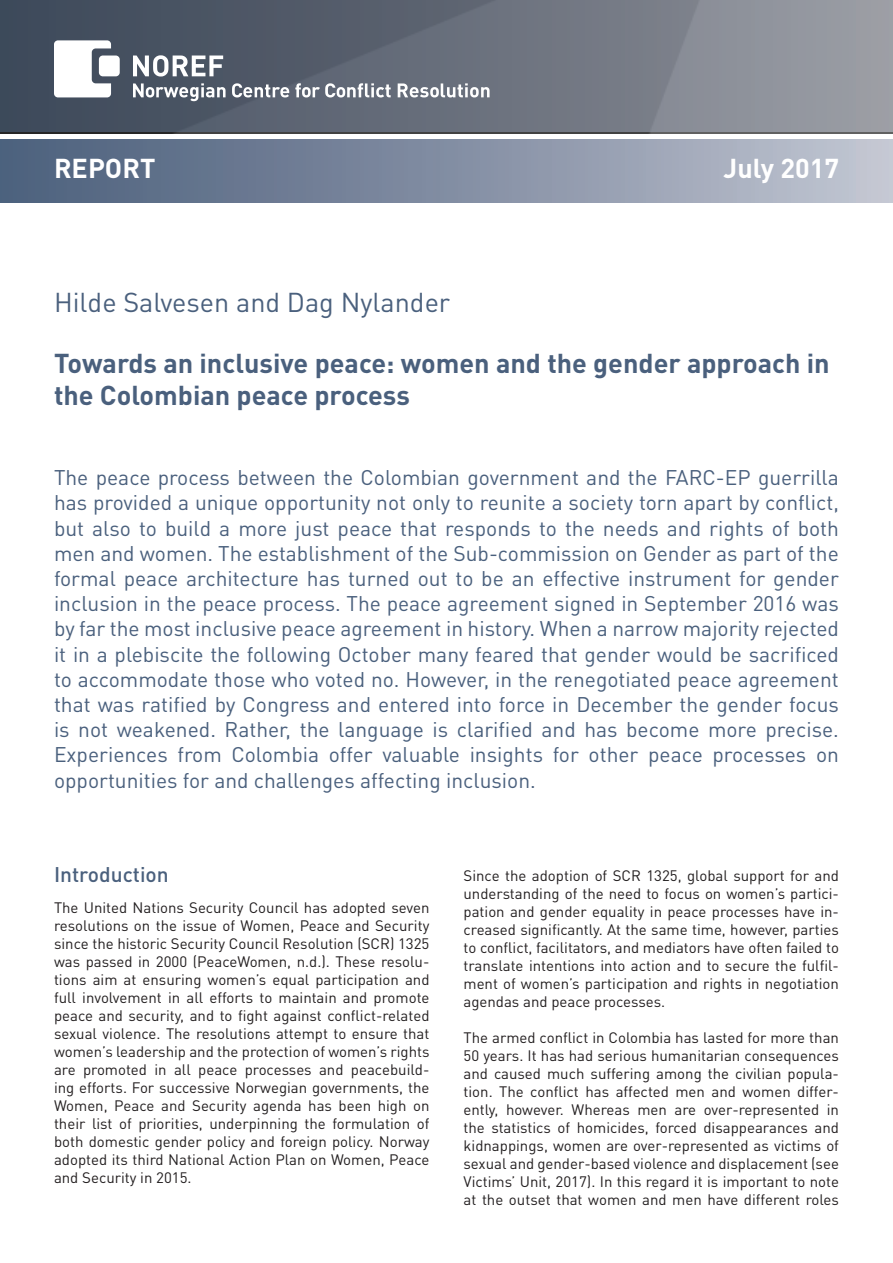
<style>
.page{position:relative;width:893px;height:1263px;background:#fff}
.page>*{position:absolute;margin:0;border:0;box-sizing:border-box;transform-origin:0 0}
.t1{font:700 27px/32.4px "DIN Pro";color:#4a607d}
.t2{font:27px "DIN Pro";color:#4a607d}
.t3{font:700 27px "DIN Pro";color:#fff}
.t4{font:21px/25.2px "DIN Pro";color:#4a607d;text-align:justify}
.t5{font:500 21px "DIN Pro";color:#4a607d}
.t6{font:15px/18px "DIN Pro";color:#231f20;text-align:justify}
</style>
<div class="page">
<div style="left:0;top:0;width:893px;height:132px;background:linear-gradient(to right,#364253,#9b9da4)"></div>
<div style="left:0;top:139px;width:893px;height:63px;background:linear-gradient(to right,#485c79,#c0c4d0)"></div>
<svg style="left:133px;top:55px;width:90px;height:22px"></svg>
<svg style="left:133px;top:83px;width:93px;height:18px"></svg>
<svg style="left:232px;top:83px;width:57px;height:14px"></svg>
<svg style="left:295px;top:83px;width:96px;height:14px"></svg>
<svg style="left:398px;top:83px;width:92px;height:14px"></svg>
<svg style="left:54px;top:40px;width:57px;height:57px"></svg>
<div style="left:99px;top:56px;width:21px;height:20px;background:#fff;border-radius:4px"></div>
<h1 class="t3" style="left:54px;top:150px;width:103px">REPORT</h1>
<h1 class="t3" style="left:724px;top:150px;width:117px">July 2017</h1>
<h1 class="t2" style="left:54px;top:284px;width:398px">Hilde Salvesen and Dag Nylander</h1>
<h1 class="t1" style="left:54px;top:346px;width:777px">Towards an inclusive peace: women and the gender approach in the Colombian peace process</h1>
<p class="t4" style="left:54px;top:464px;width:787px">The peace process between the Colombian government and the FARC-EP guerrilla has provided a unique opportunity not only to reunite a society torn apart by conflict, but also to build a more just peace that responds to the needs and rights of both men and women. The establishment of the Sub-commission on Gender as part of the formal peace architecture has turned out to be an effective instrument for gender inclusion in the peace process. The peace agreement signed in September 2016 was by far the most inclusive peace agreement in history. When a narrow majority rejected it in a plebiscite the following October many feared that gender would be sacrificed to accommodate those who voted no. However, in the renegotiated peace agreement that was ratified by Congress and entered into force in December the gender focus is not weakened. Rather, the language is clarified and has become more precise.<br>Experiences from Colombia offer valuable insights for other peace processes on opportunities for and challenges affecting inclusion.</p>
<h2 class="t5" style="left:54px;top:860px;width:116px">Introduction</h2>
<p class="t6" style="left:54px;top:898px;width:377px">The United Nations Security Council has adopted seven resolutions on the issue of Women, Peace and Security since the historic Security Council Resolution (SCR) 1325 was passed in 2000 (PeaceWomen, n.d.). These resolu&shy;tions aim at ensuring women’s equal participation and full involvement in all efforts to maintain and promote peace and security, and to fight against conflict-related sexual violence. The resolutions attempt to ensure that women’s leadership and the protection of women’s rights are promoted in all peace processes and peacebuild&shy;ing efforts. For successive Norwegian governments, the Women, Peace and Security agenda has been high on their list of priorities, underpinning the formulation of both domestic gender policy and foreign policy. Norway adopted its third National Action Plan on Women, Peace and Security in 2015.</p>
<p class="t6" style="left:463px;top:866px;width:377px">Since the adoption of SCR 1325, global support for and understanding of the need to focus on women’s partici&shy;pation and gender equality in peace processes have in&shy;creased significantly. At the same time, however, parties to conflict, facilitators, and mediators have often failed to translate intentions into action and to secure the fulfil&shy;ment of women’s participation and rights in negotiation agendas and peace processes.</p>
<p class="t6" style="left:463px;top:1028px;width:377px">The armed conflict in Colombia has lasted for more than 50 years. It has had serious humanitarian consequences and caused much suffering among the civilian popula&shy;tion. The conflict has affected men and women differ&shy;ently, however. Whereas men are over-represented in the statistics of homicides, forced disappearances and kidnappings, women are over-represented as victims of sexual and gender-based violence and displacement (see Victims’ Unit, 2017). In this regard it is important to note at the outset that women and men have different roles</p>
</div>
